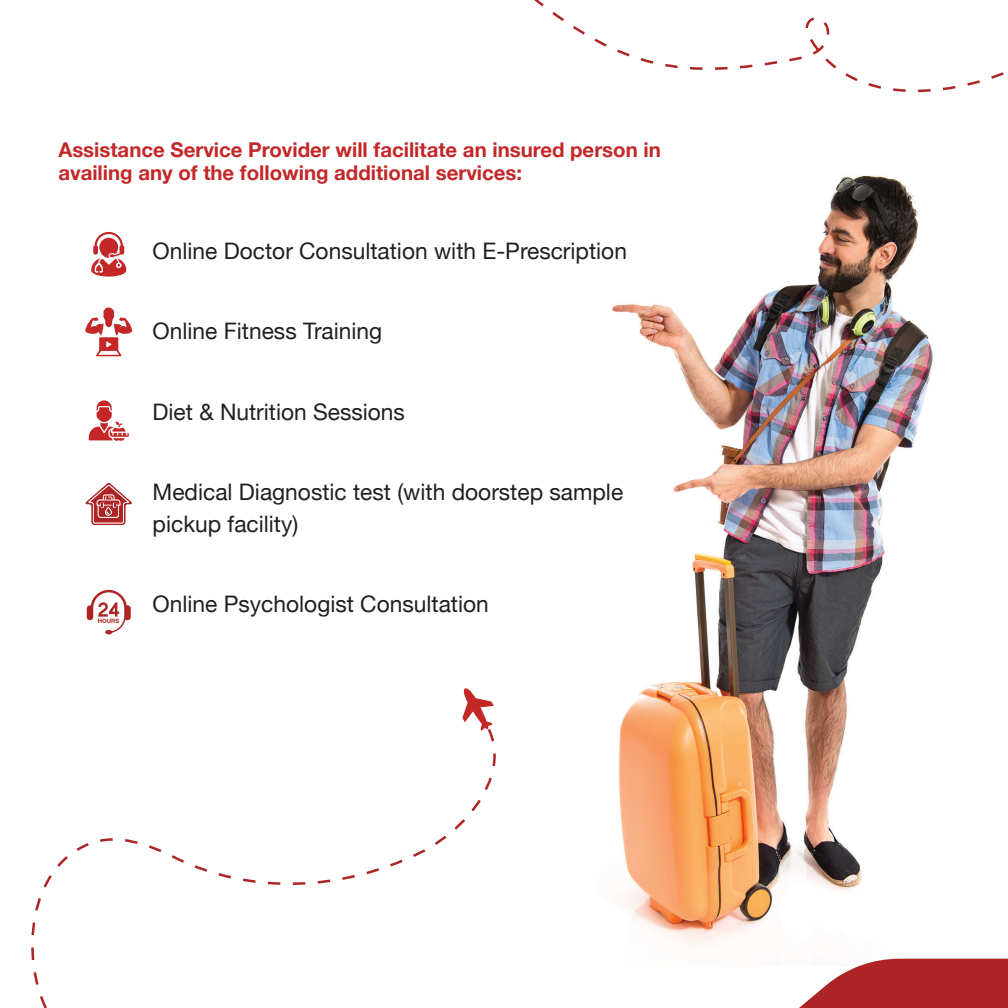
<style>
.page{position:relative;width:1008px;height:1008px;background:#fff}
.page>*{position:absolute;margin:0;border:0;box-sizing:border-box;transform-origin:0 0}
.t1{font:22.75px/31.5px "Helvetica Neue";color:#231f20}
.t2{font:700 20.3px/22.2px "Helvetica Neue";color:#c32728}
.t3{font:700 5.95px "Helvetica Neue";color:#ad2424}
</style>
<div class="page">
<img style="left:86px;top:175px;width:847px;height:770px">
<svg style="left:91px;top:232px;width:35px;height:45px"></svg>
<svg style="left:85px;top:307px;width:47px;height:49px"></svg>
<svg style="left:89px;top:400px;width:40px;height:41px"></svg>
<svg style="left:85px;top:483px;width:47px;height:42px"></svg>
<svg style="left:87px;top:590px;width:44px;height:45px"></svg>
<svg style="left:799px;top:958px;width:209px;height:50px"></svg>
<svg style="left:534px;top:0;width:470px;height:93px"></svg>
<svg style="left:31px;top:699px;width:497px;height:309px"></svg>
<svg style="left:461px;top:687px;width:33px;height:44px"></svg>
<p class="t2" style="left:58px;top:139px;width:604px">Assistance Service Provider will facilitate an insured person in availing any of the following additional services:</p>
<p class="t1" style="left:153px;top:236px;width:476px">Online Doctor Consultation with E-Prescription</p>
<p class="t1" style="left:153px;top:317px;width:231px">Online Fitness Training</p>
<p class="t1" style="left:153px;top:397px;width:254px">Diet &amp; Nutrition Sessions</p>
<p class="t3" style="left:98px;top:616px;width:23px">HOURS</p>
<p class="t1" style="left:153px;top:478px;width:472px">Medical Diagnostic test (with doorstep sample pickup facility)</p>
<p class="t1" style="left:153px;top:590px;width:338px">Online Psychologist Consultation</p>
</div>
